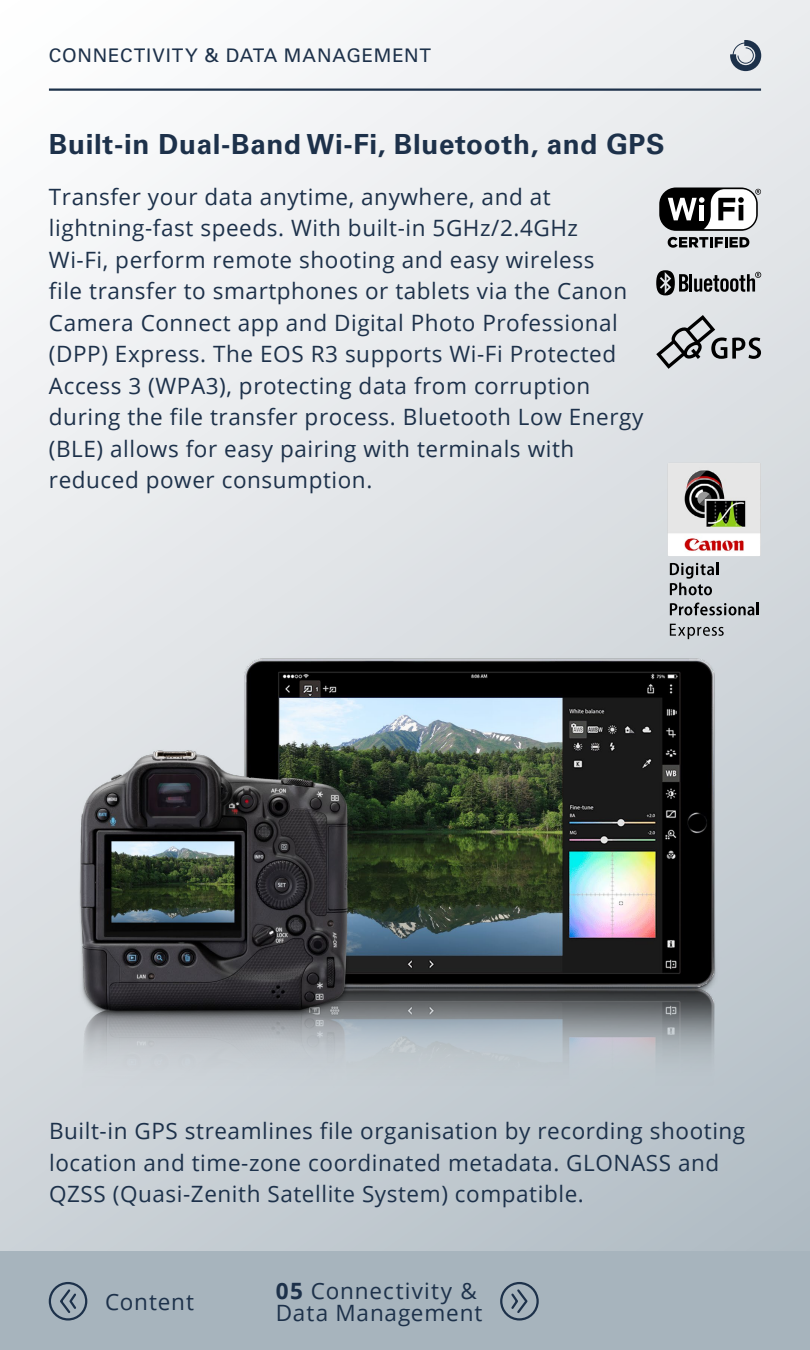
<style>
.page{position:relative;width:810px;height:1350px;background:#fff}
.page>*{position:absolute;margin:0;border:0;box-sizing:border-box;transform-origin:0 0}
.t1{font:700 27.75px "Univers LT Std";letter-spacing:.025em;color:#1d314a}
.t2{font:22.5px/31.5px "Open Sans";letter-spacing:.025em;color:#1d314a}
.t3{font:18.75px "Univers LT Std";letter-spacing:.045em;color:#1d314a}
.s1{font-weight:700}
</style>
<div class="page">
<div style="left:0;top:0;width:810px;height:1350px;background:linear-gradient(to bottom,#f8f8f9,#bac3ca)"></div>
<hr style="left:49px;top:88px;width:712px;height:3px;background:#1d314a">
<div style="left:0;top:1251px;width:810px;height:99px;background:#a7b4bd"></div>
<svg style="left:58px;top:1287px;width:20px;height:26px"></svg>
<div style="left:49px;top:1282px;width:38px;height:39px;border:2px solid #1d314a;border-radius:50%"></div>
<svg style="left:509px;top:1287px;width:19px;height:26px"></svg>
<div style="left:500px;top:1282px;width:39px;height:39px;border:2px solid #1d314a;border-radius:50%"></div>
<svg style="left:730px;top:40px;width:31px;height:31px"></svg>
<svg style="left:659px;top:188px;width:99px;height:43px"></svg>
<svg style="left:668px;top:237px;width:81px;height:11px"></svg>
<svg style="left:668px;top:189px;width:93px;height:40px"></svg>
<svg style="left:656px;top:315px;width:105px;height:54px;background:#b2b5b7"></svg>
<img style="left:23px;top:644px;width:764px;height:492px">
<img style="left:668px;top:463px;width:93px;height:93px">
<svg style="left:670px;top:562px;width:48px;height:33px;background:#979a9d"></svg>
<svg style="left:670px;top:603px;width:89px;height:12px"></svg>
<svg style="left:670px;top:624px;width:54px;height:15px"></svg>
<svg style="left:656px;top:270px;width:105px;height:25px;background:#8d8e90"></svg>
<p class="t3" style="left:49px;top:45px;width:384px">CONNECTIVITY &amp; DATA MANAGEMENT</p>
<p class="t1" style="left:49px;top:128px;width:617px">Built-in Dual-Band Wi-Fi, Bluetooth, and GPS</p>
<p class="t2" style="left:49px;top:180px;width:596px">Transfer your data anytime, anywhere, and at lightning-fast speeds. With built-in 5GHz/2.4GHz<br>Wi-Fi, perform remote shooting and easy wireless<br>file transfer to smartphones or tablets via the Canon Camera Connect app and Digital Photo Professional (DPP) Express. The EOS R3 supports Wi-Fi Protected Access 3 (WPA3), protecting data from corruption during the file transfer process. Bluetooth Low Energy (BLE) allows for easy pairing with terminals with reduced power consumption.</p>
<p class="t2" style="left:49px;top:1115px;width:698px">Built-in GPS streamlines file organisation by recording shooting location and time-zone coordinated metadata. GLONASS and<br>QZSS (Quasi-Zenith Satellite System) compatible.</p>
<p class="t2" style="left:105px;top:1285px;width:90px">Content</p>
<p class="t2" style="left:276px;top:1279px;width:208px;line-height:22.5px"><span class="s1">05</span> Connectivity &amp;<br>Data Management</p>
</div>
